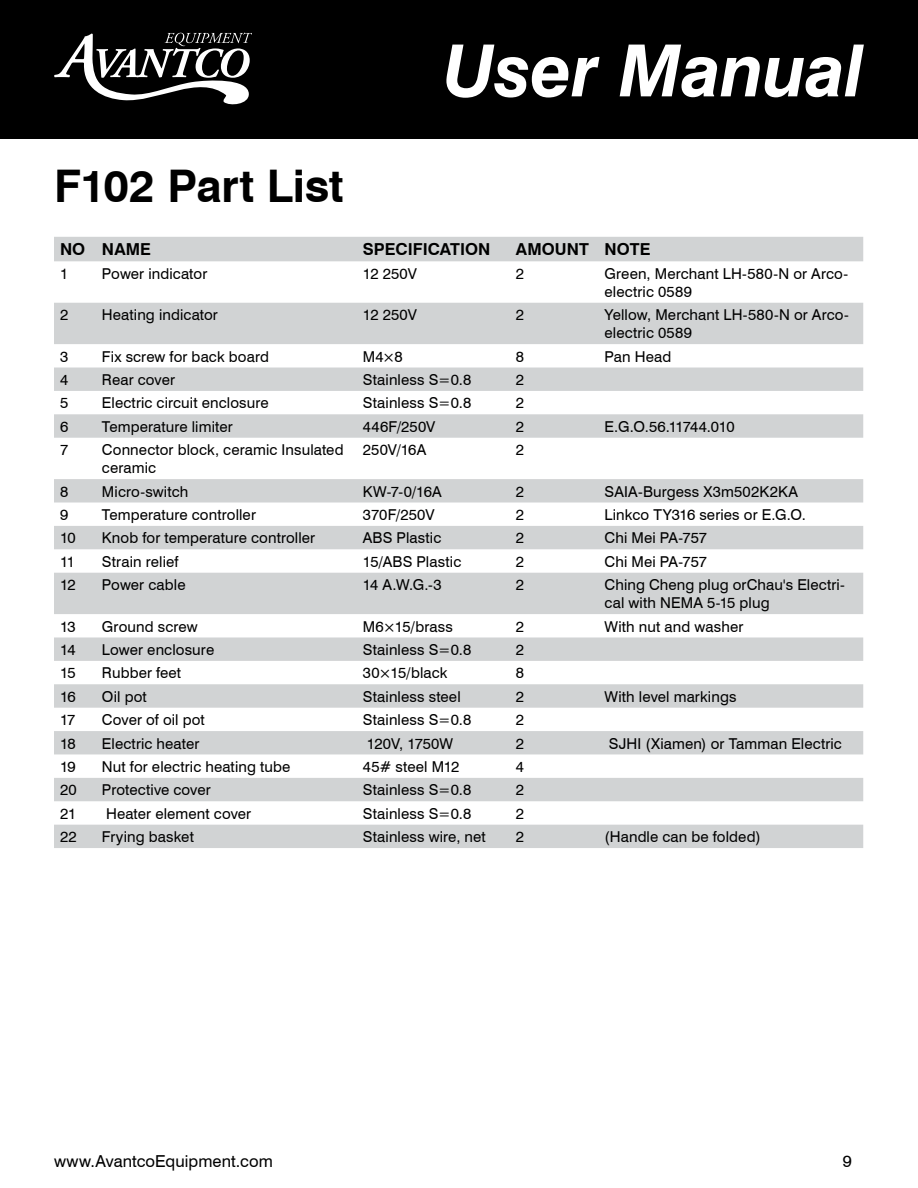
<style>
.page{position:relative;width:918px;height:1188px;background:#fff}
.page>*{position:absolute;margin:0;border:0;box-sizing:border-box;transform-origin:0 0}
.t1{font:italic 700 72px "Swiss 721 BT";letter-spacing:-.01em;color:#fff}
.t2{font:700 45px "Swiss 721 BT";letter-spacing:-.005em;color:#000}
.t3{font:700 16.5px "Swiss 721 BT";letter-spacing:.005em;color:#000}
.t4{font:16.5px "Swiss 721 BT";letter-spacing:.005em;color:#000}
.t5{font:15px/18px "Swiss 721 BT";letter-spacing:.01em;color:#000}
.t6{font:15px "Swiss 721 BT";letter-spacing:-.04em;color:#000}
</style>
<div class="page">
<div style="left:0;top:0;width:918px;height:138px;background:#000"></div>
<svg style="left:54px;top:33px;width:197px;height:72px"></svg>
<svg style="left:54px;top:237px;width:809px;height:611px;fill:#d1d3d4"></svg>
<h2 class="t2" style="left:54px;top:159px;width:291px">F102 Part List</h2>
<h1 class="t1" style="left:442px;top:27px;width:423px">User Manual</h1>
<p class="t3" style="left:60px;top:239px;width:93px">NO NAME</p>
<p class="t3" style="left:363px;top:239px;width:129px">SPECIFICATION</p>
<p class="t3" style="left:516px;top:239px;width:136px">AMOUNT NOTE</p>
<p class="t5" style="left:60px;top:264px;width:10px">1</p>
<p class="t5" style="left:102px;top:264px;width:107px">Power indicator</p>
<p class="t5" style="left:363px;top:264px;width:55px">12 250V</p>
<p class="t5" style="left:516px;top:264px;width:10px">2</p>
<p class="t5" style="left:605px;top:264px;width:245px">Green, Merchant LH-580-N or Arco&shy;electric 0589</p>
<p class="t5" style="left:60px;top:306px;width:10px">2</p>
<p class="t5" style="left:102px;top:306px;width:117px">Heating indicator</p>
<p class="t5" style="left:363px;top:306px;width:55px">12 250V</p>
<p class="t5" style="left:516px;top:306px;width:10px">2</p>
<p class="t5" style="left:605px;top:306px;width:246px">Yellow, Merchant LH-580-N or Arco&shy;electric 0589</p>
<p class="t5" style="left:60px;top:347px;width:10px">3</p>
<p class="t5" style="left:102px;top:347px;width:169px">Fix screw for back board</p>
<p class="t5" style="left:363px;top:347px;width:41px">M4×8</p>
<p class="t5" style="left:516px;top:347px;width:10px">8</p>
<p class="t5" style="left:605px;top:347px;width:68px">Pan Head</p>
<p class="t5" style="left:60px;top:370px;width:10px">4</p>
<p class="t5" style="left:102px;top:370px;width:75px">Rear cover</p>
<p class="t5" style="left:363px;top:370px;width:110px">Stainless S=0.8</p>
<p class="t5" style="left:516px;top:370px;width:10px">2</p>
<p class="t5" style="left:60px;top:394px;width:10px">5</p>
<p class="t5" style="left:102px;top:394px;width:168px">Electric circuit enclosure</p>
<p class="t5" style="left:363px;top:394px;width:110px">Stainless S=0.8</p>
<p class="t5" style="left:516px;top:394px;width:10px">2</p>
<p class="t5" style="left:60px;top:417px;width:10px">6</p>
<p class="t5" style="left:102px;top:417px;width:132px">Temperature limiter</p>
<p class="t5" style="left:363px;top:417px;width:74px">446F/250V</p>
<p class="t5" style="left:516px;top:417px;width:10px">2</p>
<p class="t6" style="left:605px;top:417px;width:132px">E.G.O.56.11744.010</p>
<p class="t5" style="left:60px;top:441px;width:10px">7</p>
<p class="t5" style="left:102px;top:441px;width:243px">Connector block, ceramic Insulated ceramic</p>
<p class="t5" style="left:363px;top:441px;width:65px">250V/16A</p>
<p class="t5" style="left:516px;top:441px;width:10px">2</p>
<p class="t5" style="left:60px;top:482px;width:10px">8</p>
<p class="t5" style="left:102px;top:482px;width:88px">Micro-switch</p>
<p class="t5" style="left:363px;top:482px;width:80px">KW-7-0/16A</p>
<p class="t5" style="left:516px;top:482px;width:10px">2</p>
<p class="t5" style="left:605px;top:482px;width:195px">SAIA-Burgess X3m502K2KA</p>
<p class="t5" style="left:60px;top:505px;width:10px">9</p>
<p class="t5" style="left:102px;top:505px;width:156px">Temperature controller</p>
<p class="t5" style="left:363px;top:505px;width:73px">370F/250V</p>
<p class="t5" style="left:516px;top:505px;width:10px">2</p>
<p class="t5" style="left:605px;top:505px;width:203px">Linkco TY316 series or E.G.O.</p>
<p class="t5" style="left:60px;top:529px;width:17px">10</p>
<p class="t5" style="left:102px;top:529px;width:215px">Knob for temperature controller</p>
<p class="t5" style="left:363px;top:529px;width:80px">ABS Plastic</p>
<p class="t5" style="left:516px;top:529px;width:10px">2</p>
<p class="t5" style="left:605px;top:529px;width:104px">Chi Mei PA-757</p>
<p class="t5" style="left:60px;top:552px;width:17px">11</p>
<p class="t5" style="left:102px;top:552px;width:78px">Strain relief</p>
<p class="t5" style="left:363px;top:552px;width:100px">15/ABS Plastic</p>
<p class="t5" style="left:516px;top:552px;width:10px">2</p>
<p class="t5" style="left:605px;top:552px;width:104px">Chi Mei PA-757</p>
<p class="t5" style="left:60px;top:576px;width:17px">12</p>
<p class="t5" style="left:102px;top:576px;width:85px">Power cable</p>
<p class="t5" style="left:363px;top:576px;width:80px">14 A.W.G.-3</p>
<p class="t5" style="left:516px;top:576px;width:10px">2</p>
<p class="t5" style="left:605px;top:576px;width:242px">Ching Cheng plug orChau's Electri&shy;cal with NEMA 5-15 plug</p>
<p class="t5" style="left:60px;top:617px;width:17px">13</p>
<p class="t5" style="left:102px;top:617px;width:97px">Ground screw</p>
<p class="t5" style="left:363px;top:617px;width:92px">M6×15/brass</p>
<p class="t5" style="left:516px;top:617px;width:10px">2</p>
<p class="t5" style="left:605px;top:617px;width:140px">With nut and washer</p>
<p class="t5" style="left:60px;top:640px;width:17px">14</p>
<p class="t5" style="left:102px;top:640px;width:114px">Lower enclosure</p>
<p class="t5" style="left:363px;top:640px;width:110px">Stainless S=0.8</p>
<p class="t5" style="left:516px;top:640px;width:10px">2</p>
<p class="t5" style="left:60px;top:664px;width:17px">15</p>
<p class="t5" style="left:102px;top:664px;width:81px">Rubber feet</p>
<p class="t5" style="left:363px;top:664px;width:86px">30×15/black</p>
<p class="t5" style="left:516px;top:664px;width:10px">8</p>
<p class="t5" style="left:60px;top:687px;width:17px">16</p>
<p class="t5" style="left:102px;top:687px;width:46px">Oil pot</p>
<p class="t5" style="left:363px;top:687px;width:99px">Stainless steel</p>
<p class="t5" style="left:516px;top:687px;width:10px">2</p>
<p class="t5" style="left:605px;top:687px;width:133px">With level markings</p>
<p class="t5" style="left:60px;top:711px;width:17px">17</p>
<p class="t5" style="left:102px;top:711px;width:104px">Cover of oil pot</p>
<p class="t5" style="left:363px;top:711px;width:110px">Stainless S=0.8</p>
<p class="t5" style="left:516px;top:711px;width:10px">2</p>
<p class="t5" style="left:60px;top:734px;width:17px">18</p>
<p class="t5" style="left:102px;top:734px;width:99px">Electric heater</p>
<p class="t5" style="left:367px;top:734px;width:88px">120V, 1750W</p>
<p class="t5" style="left:516px;top:734px;width:10px">2</p>
<p class="t5" style="left:609px;top:734px;width:235px">SJHI (Xiamen) or Tamman Electric</p>
<p class="t5" style="left:60px;top:757px;width:17px">19</p>
<p class="t5" style="left:102px;top:757px;width:190px">Nut for electric heating tube</p>
<p class="t5" style="left:363px;top:757px;width:98px">45# steel M12</p>
<p class="t5" style="left:516px;top:757px;width:10px">4</p>
<p class="t5" style="left:60px;top:781px;width:18px">20</p>
<p class="t5" style="left:102px;top:781px;width:110px">Protective cover</p>
<p class="t5" style="left:363px;top:781px;width:110px">Stainless S=0.8</p>
<p class="t5" style="left:516px;top:781px;width:10px">2</p>
<p class="t5" style="left:60px;top:804px;width:18px">21</p>
<p class="t5" style="left:106px;top:804px;width:147px">Heater element cover</p>
<p class="t5" style="left:363px;top:804px;width:110px">Stainless S=0.8</p>
<p class="t5" style="left:516px;top:804px;width:10px">2</p>
<p class="t5" style="left:60px;top:828px;width:18px">22</p>
<p class="t5" style="left:102px;top:828px;width:93px">Frying basket</p>
<p class="t5" style="left:363px;top:828px;width:124px">Stainless wire, net</p>
<p class="t5" style="left:516px;top:828px;width:10px">2</p>
<p class="t5" style="left:605px;top:828px;width:158px">(Handle can be folded)</p>
<p class="t4" style="left:54px;top:1151px;width:220px">www.AvantcoEquipment.com</p>
<p class="t4" style="left:843px;top:1151px;width:11px">9</p>
</div>
